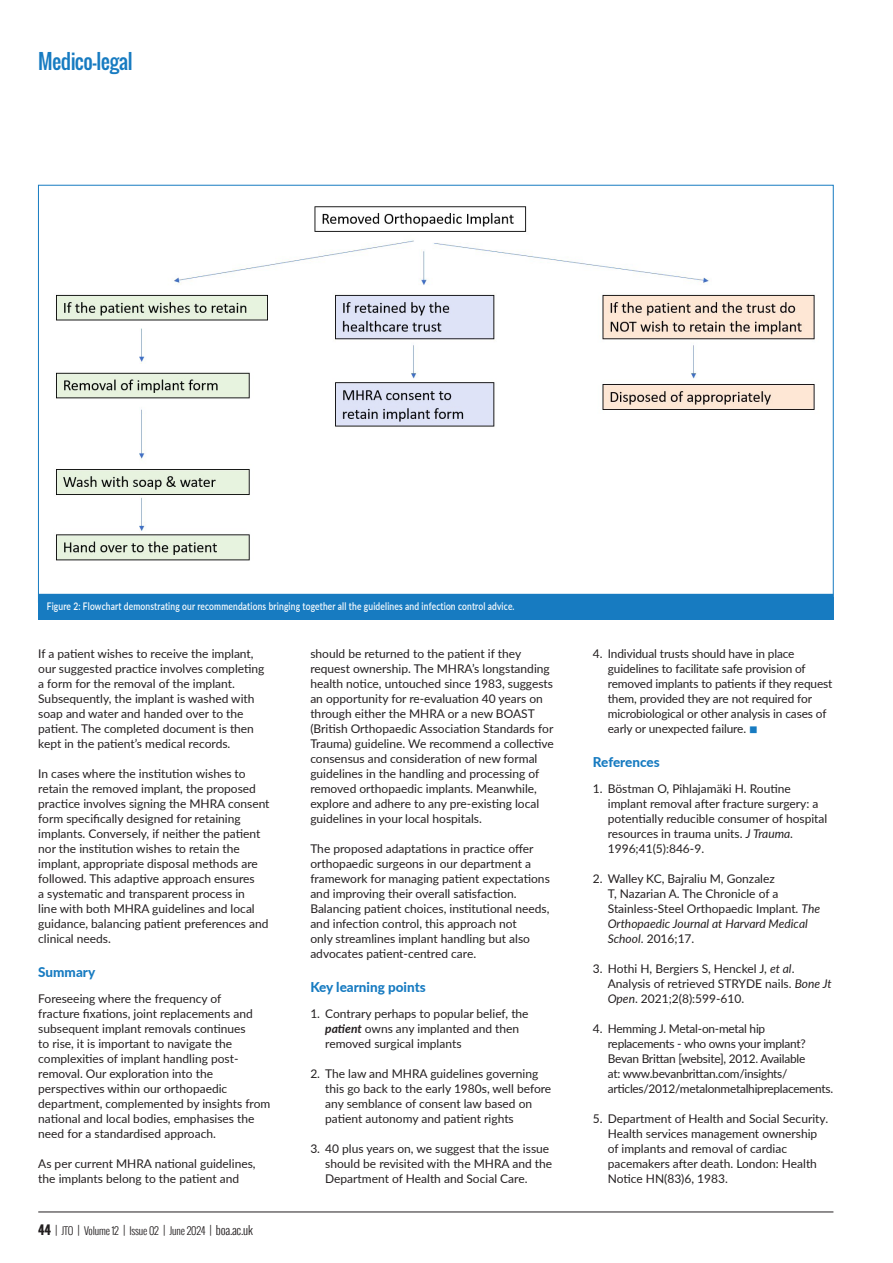
<style>
.page{position:relative;width:893px;height:1263px;background:#fff}
.page>*{position:absolute;margin:0;border:0;box-sizing:border-box;transform-origin:0 0}
.Author_Name_13_5{font:20.25px "Oswald";letter-spacing:-.025em;color:#177bc1}
.BOA-J_Body{font:800 13.5px "Lato";color:#177bc1}
.BOA-J_Body-2{font:12px/15px "Lato";color:#231f20}
.BOA-J_Body-3{font:12px/15px "Lato";letter-spacing:-.02em;color:#231f20}
.Caption_2019{font:600 10.5px "Lato";letter-spacing:.02em;color:#fff;scale:.8 1}
.t1{font:300 10.5px "Oswald";letter-spacing:-.02em;color:#231f20}
.s1{font-weight:700;font-size:12px}
.s2{font-size:12px}
.s3{font-weight:700;font-style:italic}
.s4{color:#177bc1}
.s5{font-style:italic}
</style>
<div class="page">
<img style="left:56px;top:206px;width:759px;height:355px">
<div style="left:38px;top:597px;width:795px;height:23px;background:#177bc1"></div>
<div style="left:38px;top:594px;width:795px;height:7px;background:#177bc1"></div>
<hr style="left:38px;top:1212px;width:795px;height:1px;background:#231f20">
<p class="Author_Name_13_5" style="left:38px;top:46px;width:96px">Medico-legal</p>
<p class="Caption_2019" style="left:47px;top:599px;width:586px">Figure 2: Flowchart demonstrating our recommendations bringing together all the guidelines and infection control advice.</p>
<p class="BOA-J_Body-2" style="left:38px;top:645px;width:228px">If a patient wishes to receive the implant, our suggested practice involves completing a form for the removal of the implant.<br>Subsequently, the implant is washed with soap and water and handed over to the patient. The completed document is then kept in the patient’s medical records.</p>
<p class="BOA-J_Body-2" style="left:38px;top:765px;width:233px">In cases where the institution wishes to retain the removed implant, the proposed practice involves signing the MHRA consent form specifically designed for retaining implants. Conversely, if neither the patient nor the institution wishes to retain the implant, appropriate disposal methods are followed. This adaptive approach ensures<br>a systematic and transparent process in<br>line with both MHRA guidelines and local guidance, balancing patient preferences and clinical needs.</p>
<p class="BOA-J_Body" style="left:38px;top:962px;width:58px">Summary</p>
<p class="BOA-J_Body-2" style="left:38px;top:990px;width:234px">Foreseeing where the frequency of<br>fracture fixations, joint replacements and subsequent implant removals continues<br>to rise, it is important to navigate the complexities of implant handling post&shy;removal. Our exploration into the perspectives within our orthopaedic department, complemented by insights from national and local bodies, emphasises the need for a standardised approach.</p>
<p class="BOA-J_Body-2" style="left:38px;top:1155px;width:219px">As per current MHRA national guidelines, the implants belong to the patient and</p>
<p class="t1" style="left:38px;top:1223px;width:216px"><span class="s1">44</span> <span class="s2">|</span> JTO <span class="s2">|</span> Volume 12 <span class="s2">|</span> Issue 02 <span class="s2">|</span> June 2024 <span class="s2">| boa.ac.uk</span></p>
<p class="BOA-J_Body-2" style="left:310px;top:645px;width:245px">should be returned to the patient if they request ownership. The MHRA’s longstanding health notice, untouched since 1983, suggests an opportunity for re-evaluation 40 years on through either the MHRA or a new BOAST (British Orthopaedic Association Standards for Trauma) guideline. We recommend a collective consensus and consideration of new formal guidelines in the handling and processing of removed orthopaedic implants. Meanwhile, explore and adhere to any pre-existing local guidelines in your local hospitals.</p>
<p class="BOA-J_Body-2" style="left:310px;top:840px;width:241px">The proposed adaptations in practice offer orthopaedic surgeons in our department a framework for managing patient expectations and improving their overall satisfaction.<br>Balancing patient choices, institutional needs, and infection control, this approach not<br>only streamlines implant handling but also advocates patient-centred care.</p>
<p class="BOA-J_Body" style="left:310px;top:977px;width:117px">Key learning points</p>
<p class="BOA-J_Body-2" style="left:325px;top:1005px;width:205px;text-indent:-15px">1. Contrary perhaps to popular belief, the <span class="s3">patient</span> owns any implanted and then removed surgical implants</p>
<p class="BOA-J_Body-2" style="left:325px;top:1065px;width:228px;text-indent:-15px">2. The law and MHRA guidelines governing this go back to the early 1980s, well before any semblance of consent law based on patient autonomy and patient rights</p>
<p class="BOA-J_Body-2" style="left:325px;top:1140px;width:228px;text-indent:-15px">3. 40 plus years on, we suggest that the issue should be revisited with the MHRA and the<br>Department of Health and Social Care.</p>
<p class="BOA-J_Body-2" style="left:608px;top:645px;width:226px;text-indent:-15px">4. Individual trusts should have in place guidelines to facilitate safe provision of removed implants to patients if they request them, provided they are not required for microbiological or other analysis in cases of early or unexpected failure. <span class="s4">■</span></p>
<p class="BOA-J_Body" style="left:593px;top:752px;width:68px">References</p>
<p class="BOA-J_Body-2" style="left:608px;top:780px;width:221px;text-indent:-15px">1. Böstman O, Pihlajamäki H. Routine implant removal after fracture surgery: a potentially reducible consumer of hospital resources in trauma units. <span class="s5">J Trauma</span>.<br>1996;41(5):846-9.</p>
<p class="BOA-J_Body-2" style="left:608px;top:870px;width:214px;text-indent:-15px">2. Walley KC, Bajraliu M, Gonzalez<br>T, Nazarian A. The Chronicle of a Stainless-Steel Orthopaedic Implant. <span class="s5">The Orthopaedic Journal at Harvard Medical School</span>. 2016;17.</p>
<p class="BOA-J_Body-2" style="left:608px;top:960px;width:225px;text-indent:-15px">3. Hothi H, Bergiers S, Henckel J, <span class="s5">et al</span>.<br>Analysis of retrieved STRYDE nails. <span class="s5">Bone Jt<br>Open</span>. 2021;2(8):599-610.</p>
<p class="BOA-J_Body-3" style="left:608px;top:1020px;width:227px;text-indent:-15px">4. Hemming J. Metal-on-metal hip replacements - who owns your implant?<br>Bevan Brittan [website], 2012. Available<br>at: www.bevanbrittan.com/insights/ articles/2012/metalonmetalhipreplacements.</p>
<p class="BOA-J_Body-2" style="left:608px;top:1110px;width:222px;text-indent:-15px">5. Department of Health and Social Security.<br>Health services management ownership of implants and removal of cardiac pacemakers after death. London: Health Notice HN(83)6, 1983.</p>
</div>
